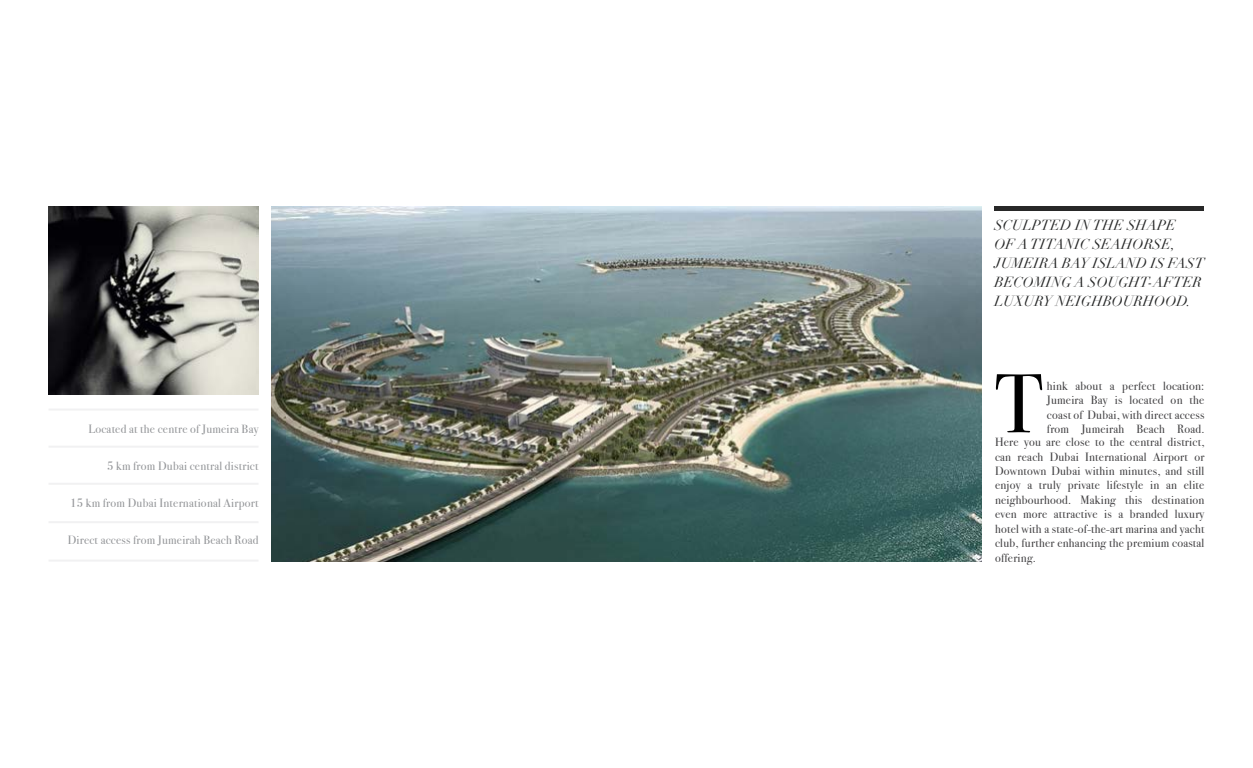
<style>
.page{position:relative;width:1253px;height:768px;background:#fff}
.page>*{position:absolute;margin:0;border:0;box-sizing:border-box;transform-origin:0 0}
.t1{font:83.5px "Bodoni Svty Two ITCTT";color:#000}
.t2{font:italic 14.2px/19.1px "Didot";color:#272828}
.t3{font:12px/14.4px "Bodoni Svty Two ITCTT";letter-spacing:.02em;color:#414042;text-align:justify}
.t4{font:12px "Bodoni Svty Two ITCTT";letter-spacing:.02em;color:#939598}
</style>
<div class="page">
<img style="left:272px;top:206px;width:708px;height:355px">
<hr style="left:994px;top:206px;width:210px;height:4px;background:#282828">
<img style="left:49px;top:206px;width:209px;height:188px">
<hr style="left:49px;top:408px;width:209px;height:2px;background:#f1f1f2">
<hr style="left:49px;top:445px;width:209px;height:2px;background:#f1f1f2">
<hr style="left:49px;top:482px;width:209px;height:2px;background:#f1f1f2">
<hr style="left:49px;top:521px;width:209px;height:2px;background:#f1f1f2">
<hr style="left:49px;top:559px;width:209px;height:2px;background:#f1f1f2">
<p class="t4" style="left:88px;top:419px;width:171px">Located at the centre of Jumeira Bay</p>
<p class="t4" style="left:107px;top:456px;width:153px">5 km from Dubai central district</p>
<p class="t4" style="left:70px;top:492px;width:190px">15 km from Dubai International Airport</p>
<p class="t4" style="left:68px;top:529px;width:192px">Direct access from Jumeirah Beach Road</p>
<p class="t2" style="left:994px;top:215px;width:211px">SCULPTED IN THE SHAPE<br>OF A TITANIC SEAHORSE,<br>JUMEIRA BAY ISLAND IS FAST<br>BECOMING A SOUGHT-AFTER<br>LUXURY NEIGHBOURHOOD.</p>
<h1 class="t1" style="left:994px;top:335px;width:50px">T</h1>
<p class="t3" style="left:1046px;top:377px;width:159px">hink about a perfect location:<br>Jumeira Bay is located on the coast of Dubai, with direct access</p>
<p class="t3" style="left:1046px;top:420px;width:159px">from Jumeirah Beach Road.</p>
<p class="t3" style="left:994px;top:433px;width:211px">Here you are close to the central district, can reach Dubai International Airport or Downtown Dubai within minutes, and still enjoy a truly private lifestyle in an elite neighbourhood. Making this destination even more attractive is a branded luxury hotel with a state-of-the-art marina and yacht club, further enhancing the premium coastal offering.</p>
</div>
